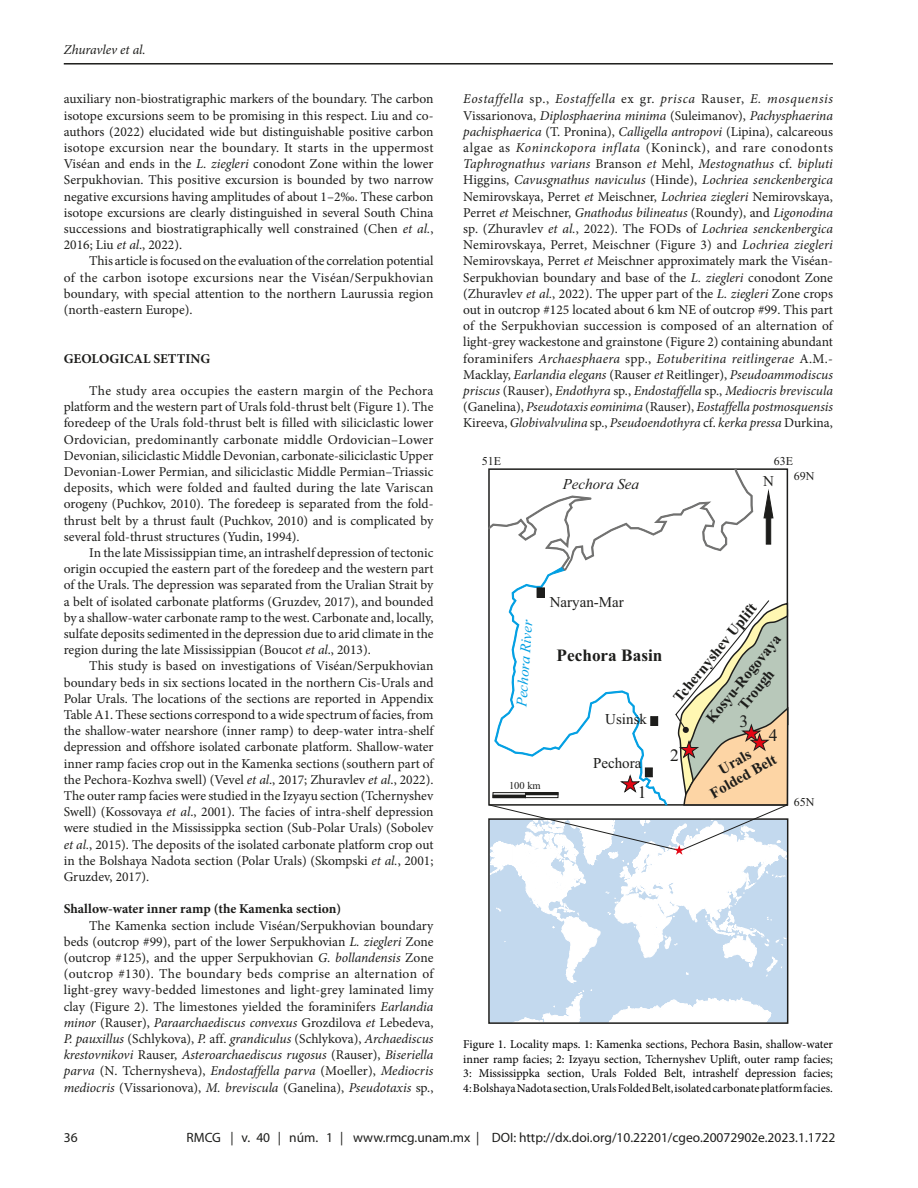
<style>
.page{position:relative;width:918px;height:1188px;background:#fff}
.page>*{position:absolute;margin:0;border:0;box-sizing:border-box;transform-origin:0 0}
.t1{font:17.55px "Times New Roman";color:#1d1d1b}
.t2{font:700 17.25px "Times New Roman";color:#1d1d1b}
.t3{font:700 15px/16.6px "Times New Roman";color:#1d1d1b;text-align:center}
.t4{font:15px "Times New Roman";color:#1d1d1b}
.t5{font:italic 15px "Times New Roman";color:#009fe3}
.t6{font:italic 15px "Times New Roman";color:#1d1d1b}
.t7{font:13.5px/16.2px "Minion Pro";color:#1d1d1b;text-align:justify}
.t8{font:13.5px "Myriad Pro";color:#1d1d1b}
.t9{font:700 13.5px "Minion Pro";color:#1d1d1b}
.t10{font:italic 13.5px "Minion Pro";letter-spacing:-.01em;color:#1d1d1b}
.t11{font:12px/14.4px "Minion Pro";color:#000;text-align:justify}
.t12{font:12px "Times New Roman";color:#1d1d1b}
.t13{font:10.5px "Times New Roman";color:#1d1d1b}
.s1{font-style:italic}
</style>
<div class="page">
<hr style="left:64px;top:63px;width:769px;height:2px;background:#1d1d1b">
<div style="left:489px;top:819px;width:299px;height:204px;background:#c3d9ee"></div>
<svg style="left:609px;top:998px;width:162px;height:23px"></svg>
<svg style="left:519px;top:991px;width:65px;height:30px"></svg>
<svg style="left:488px;top:468px;width:301px;height:515px"></svg>
<p class="t10" style="left:64px;top:41px;width:84px">Zhuravlev et al.</p>
<p class="t7" style="left:64px;top:91px;width:371px">auxiliary non-biostratigraphic markers of the boundary. The carbon isotope excursions seem to be promising in this respect. Liu and co&shy;authors (2022) elucidated wide but distinguishable positive carbon isotope excursion near the boundary. It starts in the uppermost Viséan and ends in the <span class="s1">L. ziegleri</span> conodont Zone within the lower Serpukhovian. This positive excursion is bounded by two narrow negative excursions having amplitudes of about 1–2‰. These carbon isotope excursions are clearly distinguished in several South China successions and biostratigraphically well constrained (Chen <span class="s1">et al.</span>, 2016; Liu <span class="s1">et al</span>., 2022).</p>
<p class="t7" style="left:64px;top:253px;width:371px;text-indent:26px">This article is focused on the evaluation of the correlation potential of the carbon isotope excursions near the Viséan/Serpukhovian boundary, with special attention to the northern Laurussia region (north-eastern Europe).</p>
<p class="t9" style="left:64px;top:349px;width:148px">GEOLOGICAL SETTING</p>
<p class="t7" style="left:64px;top:383px;width:371px;text-indent:26px">The study area occupies the eastern margin of the Pechora platform and the western part of Urals fold-thrust belt (Figure 1). The foredeep of the Urals fold-thrust belt is filled with siliciclastic lower Ordovician, predominantly carbonate middle Ordovician–Lower Devonian, siliciclastic Middle Devonian, carbonate-siliciclastic Upper Devonian-Lower Permian, and siliciclastic Middle Permian–Triassic deposits, which were folded and faulted during the late Variscan orogeny (Puchkov, 2010). The foredeep is separated from the fold&shy;thrust belt by a thrust fault (Puchkov, 2010) and is complicated by several fold-thrust structures (Yudin, 1994).</p>
<p class="t7" style="left:64px;top:545px;width:371px;text-indent:26px">In the late Mississippian time, an intrashelf depression of tectonic origin occupied the eastern part of the foredeep and the western part of the Urals. The depression was separated from the Uralian Strait by a belt of isolated carbonate platforms (Gruzdev, 2017), and bounded by a shallow-water carbonate ramp to the west. Carbonate and, locally, sulfate deposits sedimented in the depression due to arid climate in the region during the late Mississippian (Boucot <span class="s1">et al</span>., 2013).</p>
<p class="t7" style="left:64px;top:658px;width:371px;text-indent:26px">This study is based on investigations of Viséan/Serpukhovian boundary beds in six sections located in the northern Cis-Urals and Polar Urals. The locations of the sections are reported in Appendix Table A1. These sections correspond to a wide spectrum of facies, from the shallow-water nearshore (inner ramp) to deep-water intra-shelf depression and offshore isolated carbonate platform. Shallow-water inner ramp facies crop out in the Kamenka sections (southern part of the Pechora-Kozhva swell) (Vevel <span class="s1">et al</span>., 2017; Zhuravlev <span class="s1">et al</span>., 2022).<br>The outer ramp facies were studied in the Izyayu section (Tchernyshev Swell) (Kossovaya <span class="s1">et al</span>., 2001). The facies of intra-shelf depression were studied in the Mississippka section (Sub-Polar Urals) (Sobolev <span class="s1">et al.</span>, 2015). The deposits of the isolated carbonate platform crop out in the Bolshaya Nadota section (Polar Urals) (Skompski <span class="s1">et al.</span>, 2001; Gruzdev, 2017).</p>
<p class="t9" style="left:64px;top:900px;width:279px">Shallow-water inner ramp (the Kamenka section)</p>
<p class="t7" style="left:64px;top:917px;width:371px;text-indent:26px">The Kamenka section include Viséan/Serpukhovian boundary beds (outcrop #99), part of the lower Serpukhovian <span class="s1">L. ziegleri</span> Zone (outcrop #125), and the upper Serpukhovian <span class="s1">G. bollandensis</span> Zone (outcrop #130). The boundary beds comprise an alternation of light-grey wavy-bedded limestones and light-grey laminated limy clay (Figure 2). The limestones yielded the foraminifers <span class="s1">Earlandia minor</span> (Rauser), <span class="s1">Paraarchaediscus convexus</span> Grozdilova <span class="s1">et</span> Lebedeva, <span class="s1">P. pauxillus</span> (Schlykova), <span class="s1">P.</span> aff. <span class="s1">grandiculus</span> (Schlykova), <span class="s1">Archaediscus krestovnikovi</span> Rauser, <span class="s1">Asteroarchaediscus rugosus</span> (Rauser), <span class="s1">Biseriella parva</span> (N. Tchernysheva), <span class="s1">Endostaffella parva</span> (Moeller), <span class="s1">Mediocris mediocris</span> (Vissarionova), <span class="s1">M. breviscula</span> (Ganelina), <span class="s1">Pseudotaxis</span> sp.,</p>
<p class="t7" style="left:463px;top:91px;width:371px"><span class="s1">Eostaffella</span> sp., <span class="s1">Eostaffella</span> ex gr. <span class="s1">prisca</span> Rauser, <span class="s1">E. mosquensis </span>Vissarionova, <span class="s1">Diplosphaerina minima</span> (Suleimanov), <span class="s1">Pachysphaerina pachisphaerica</span> (T. Pronina), <span class="s1">Calligella antropovi</span> (Lipina), calcareous algae as <span class="s1">Koninckopora inflata</span> (Koninck), and rare conodonts <span class="s1">Taphrognathus varians</span> Branson <span class="s1">et</span> Mehl, <span class="s1">Mestognathus</span> cf. <span class="s1">bipluti </span>Higgins, <span class="s1">Cavusgnathus naviculus</span> (Hinde), <span class="s1">Lochriea senckenbergica </span>Nemirovskaya, Perret <span class="s1">et</span> Meischner, <span class="s1">Lochriea ziegleri</span> Nemirovskaya, Perret <span class="s1">et</span> Meischner, <span class="s1">Gnathodus bilineatus</span> (Roundy), and <span class="s1">Ligonodina </span>sp. (Zhuravlev <span class="s1">et al.</span>, 2022). The FODs of <span class="s1">Lochriea senckenbergica </span>Nemirovskaya, Perret, Meischner (Figure 3) and <span class="s1">Lochriea ziegleri </span>Nemirovskaya, Perret <span class="s1">et</span> Meischner approximately mark the Viséan-Serpukhovian boundary and base of the <span class="s1">L. ziegleri</span> conodont Zone (Zhuravlev <span class="s1">et al.</span>, 2022). The upper part of the <span class="s1">L. ziegleri</span> Zone crops out in outcrop #125 located about 6 km NE of outcrop #99. This part of the Serpukhovian succession is composed of an alternation of light-grey wackestone and grainstone (Figure 2) containing abundant foraminifers <span class="s1">Archaesphaera</span> spp., <span class="s1">Eotuberitina reitlingerae</span> A.M.- Macklay, <span class="s1">Earlandia elegans</span> (Rauser <span class="s1">et</span> Reitlinger), <span class="s1">Pseudoammodiscus priscus</span> (Rauser), <span class="s1">Endothyra</span> sp., <span class="s1">Endostaffella</span> sp., <span class="s1">Mediocris breviscula </span>(Ganelina), <span class="s1">Pseudotaxis eominima</span> (Rauser), <span class="s1">Eostaffella postmosquensis </span>Kireeva, <span class="s1">Globivalvulina</span> sp., <span class="s1">Pseudoendothyra</span> cf. <span class="s1">kerka pressa</span> Durkina,</p>
<p class="t12" style="left:482px;top:452px;width:21px">51E</p>
<p class="t12" style="left:774px;top:452px;width:21px">63E</p>
<p class="t6" style="left:563px;top:473px;width:78px">Pechora Sea</p>
<p class="t4" style="left:763px;top:471px;width:12px">N</p>
<p class="t12" style="left:794px;top:468px;width:22px">69N</p>
<p class="t5" style="left:511px;top:706px;width:89px;rotate:-86deg">Pechora River</p>
<p class="t13" style="left:509px;top:778px;width:33px">100 km</p>
<p class="t4" style="left:550px;top:592px;width:76px">Naryan-Mar</p>
<p class="t2" style="left:557px;top:643px;width:107px">Pechora Basin</p>
<p class="t4" style="left:605px;top:709px;width:43px">Usinsk</p>
<p class="t4" style="left:593px;top:752px;width:50px">Pechora</p>
<p class="t1" style="left:638px;top:780px;width:10px">1</p>
<p class="t3" style="left:670px;top:695px;width:124px;rotate:-51deg">Tchernyshev Uplift</p>
<p class="t3" style="left:702px;top:716px;width:111px;rotate:-51deg">Kosyu-Rogovaya<br>Trough</p>
<p class="t1" style="left:739px;top:709px;width:10px">3</p>
<p class="t1" style="left:769px;top:722px;width:10px">4</p>
<p class="t1" style="left:670px;top:743px;width:10px">2</p>
<p class="t3" style="left:699px;top:773px;width:75px;rotate:-30deg">Urals<br>Folded Belt</p>
<p class="t12" style="left:794px;top:793px;width:22px">65N</p>
<p class="t11" style="left:463px;top:1038px;width:371px">Figure 1. Locality maps. 1: Kamenka sections, Pechora Basin, shallow-water inner ramp facies; 2: Izyayu section, Tchernyshev Uplift, outer ramp facies; 3: Mississippka section, Urals Folded Belt, intrashelf depression facies; 4: Bolshaya Nadota section, Urals Folded Belt, isolated carbonate platform facies.</p>
<p class="t8" style="left:64px;top:1129px;width:15px">36</p>
<p class="t8" style="left:187px;top:1129px;width:650px">RMCG | v. 40 | núm. 1 | www.rmcg.unam.mx | DOI: http://dx.doi.org/10.22201/cgeo.20072902e.2023.1.1722</p>
</div>
